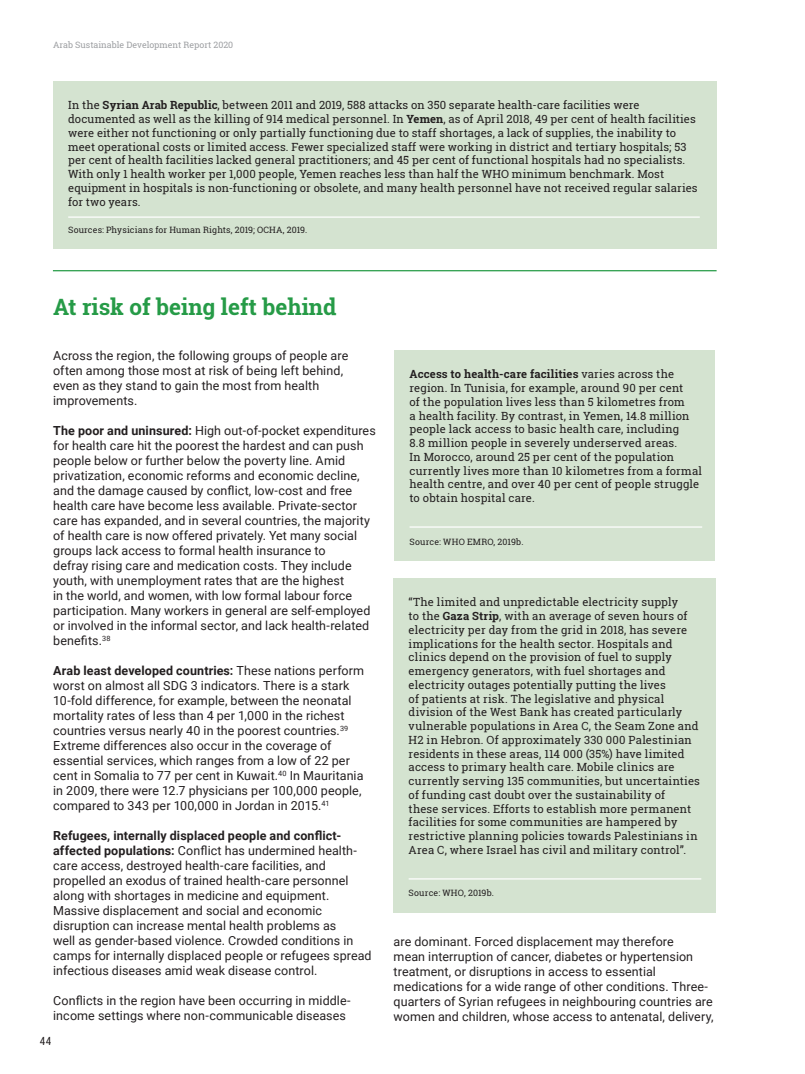
<style>
.page{position:relative;width:805px;height:1074px;background:#fff}
.page>*{position:absolute;margin:0;border:0;box-sizing:border-box;transform-origin:0 0}
.t1{font:700 22.5px "Roboto Slab";color:#269b47}
.Body_text{font:12.5px/15px "Roboto";letter-spacing:.005em;color:#231f20}
.Body_text-2{font:11.25px/13.8px "Roboto Slab";letter-spacing:.01em;color:#231f20}
.t2{font:11.25px "Roboto Condensed";color:#231f20}
.Body_text-3{font:8.75px "Roboto Slab";letter-spacing:.015em;color:#231f20}
.t3{font:8.75px "Roboto Slab";color:#9d9fa2}
.s1{font-weight:700}
</style>
<div class="page">
<hr style="left:53px;top:270px;width:663px;height:1px;background:#269b47">
<div style="left:394px;top:350px;width:321px;height:211px;background:#d4e3d0"></div>
<hr style="left:409px;top:526px;width:293px;height:1px;background:#fff">
<div style="left:53px;top:81px;width:663px;height:168px;background:#d4e3d0"></div>
<hr style="left:68px;top:216px;width:631px;height:2px;background:#fff">
<div style="left:393px;top:578px;width:323px;height:334px;background:#d4e3d0"></div>
<hr style="left:408px;top:878px;width:293px;height:1px;background:#fff">
<p class="t3" style="left:53px;top:39px;width:181px">Arab Sustainable Development Report 2020</p>
<p class="Body_text-2" style="left:68px;top:98px;width:630px">In the <span class="s1">Syrian Arab Republic</span>, between 2011 and 2019, 588 attacks on 350 separate health-care facilities were documented as well as the killing of 914 medical personnel. In <span class="s1">Yemen</span>, as of April 2018, 49 per cent of health facilities were either not functioning or only partially functioning due to staff shortages, a lack of supplies, the inability to meet operational costs or limited access. Fewer specialized staff were working in district and tertiary hospitals; 53 per cent of health facilities lacked general practitioners; and 45 per cent of functional hospitals had no specialists.<br>With only 1 health worker per 1,000 people, Yemen reaches less than half the WHO minimum benchmark. Most equipment in hospitals is non-functioning or obsolete, and many health personnel have not received regular salaries for two years.</p>
<p class="Body_text-3" style="left:68px;top:224px;width:240px">Sources: Physicians for Human Rights, 2019; OCHA, 2019.</p>
<p class="t1" style="left:53px;top:291px;width:285px">At risk of being left behind</p>
<p class="Body_text" style="left:53px;top:347px;width:296px">Across the region, the following groups of people are often among those most at risk of being left behind, even as they stand to gain the most from health improvements.</p>
<p class="Body_text" style="left:53px;top:422px;width:324px"><span class="s1">The poor and uninsured:</span> High out-of-pocket expenditures for health care hit the poorest the hardest and can push people below or further below the poverty line. Amid privatization, economic reforms and economic decline, and the damage caused by conflict, low-cost and free health care have become less available. Private-sector care has expanded, and in several countries, the majority of health care is now offered privately. Yet many social groups lack access to formal health insurance to<br>defray rising care and medication costs. They include youth, with unemployment rates that are the highest<br>in the world, and women, with low formal labour force participation. Many workers in general are self-employed or involved in the informal sector, and lack health-related benefits.<sup>38</sup></p>
<p class="Body_text" style="left:53px;top:662px;width:312px"><span class="s1">Arab least developed countries:</span> These nations perform worst on almost all SDG 3 indicators. There is a stark 10-fold difference, for example, between the neonatal mortality rates of less than 4 per 1,000 in the richest countries versus nearly 40 in the poorest countries.<sup>39</sup></p>
<p class="Body_text" style="left:53px;top:737px;width:312px">Extreme differences also occur in the coverage of essential services, which ranges from a low of 22 per cent in Somalia to 77 per cent in Kuwait.<sup>40</sup> In Mauritania in 2009, there were 12.7 physicians per 100,000 people, compared to 343 per 100,000 in Jordan in 2015.<sup>41</sup></p>
<p class="Body_text" style="left:53px;top:827px;width:305px"><span class="s1">Refugees, internally displaced people and conflict&shy;affected populations:</span> Conflict has undermined health&shy;care access, destroyed health-care facilities, and propelled an exodus of trained health-care personnel along with shortages in medicine and equipment.</p>
<p class="Body_text" style="left:53px;top:902px;width:320px">Massive displacement and social and economic disruption can increase mental health problems as<br>well as gender-based violence. Crowded conditions in camps for internally displaced people or refugees spread infectious diseases amid weak disease control.</p>
<p class="Body_text" style="left:53px;top:992px;width:299px">Conflicts in the region have been occurring in middle&shy;income settings where non-communicable diseases</p>
<p class="t2" style="left:40px;top:1033px;width:13px">44</p>
<p class="Body_text-2" style="left:409px;top:367px;width:294px"><span class="s1">Access to health-care facilities</span> varies across the region. In Tunisia, for example, around 90 per cent<br>of the population lives less than 5 kilometres from<br>a health facility. By contrast, in Yemen, 14.8 million people lack access to basic health care, including<br>8.8 million people in severely underserved areas.<br>In Morocco, around 25 per cent of the population currently lives more than 10 kilometres from a formal health centre, and over 40 per cent of people struggle to obtain hospital care.</p>
<p class="Body_text-3" style="left:409px;top:535px;width:115px">Source: WHO EMRO, 2019b.</p>
<p class="Body_text-2" style="left:408px;top:595px;width:293px">“The limited and unpredictable electricity supply<br>to the <span class="s1">Gaza Strip</span>, with an average of seven hours of electricity per day from the grid in 2018, has severe implications for the health sector. Hospitals and clinics depend on the provision of fuel to supply emergency generators, with fuel shortages and electricity outages potentially putting the lives<br>of patients at risk. The legislative and physical division of the West Bank has created particularly vulnerable populations in Area C, the Seam Zone and H2 in Hebron. Of approximately 330 000 Palestinian residents in these areas, 114 000 (35%) have limited access to primary health care. Mobile clinics are currently serving 135 communities, but uncertainties of funding cast doubt over the sustainability of<br>these services. Efforts to establish more permanent facilities for some communities are hampered by restrictive planning policies towards Palestinians in Area C, where Israel has civil and military control”.</p>
<p class="Body_text-3" style="left:408px;top:887px;width:87px">Source: WHO, 2019b.</p>
<p class="Body_text" style="left:393px;top:933px;width:321px">are dominant. Forced displacement may therefore<br>mean interruption of cancer, diabetes or hypertension treatment, or disruptions in access to essential medications for a wide range of other conditions. Three&shy;quarters of Syrian refugees in neighbouring countries are women and children, whose access to antenatal, delivery,</p>
</div>
